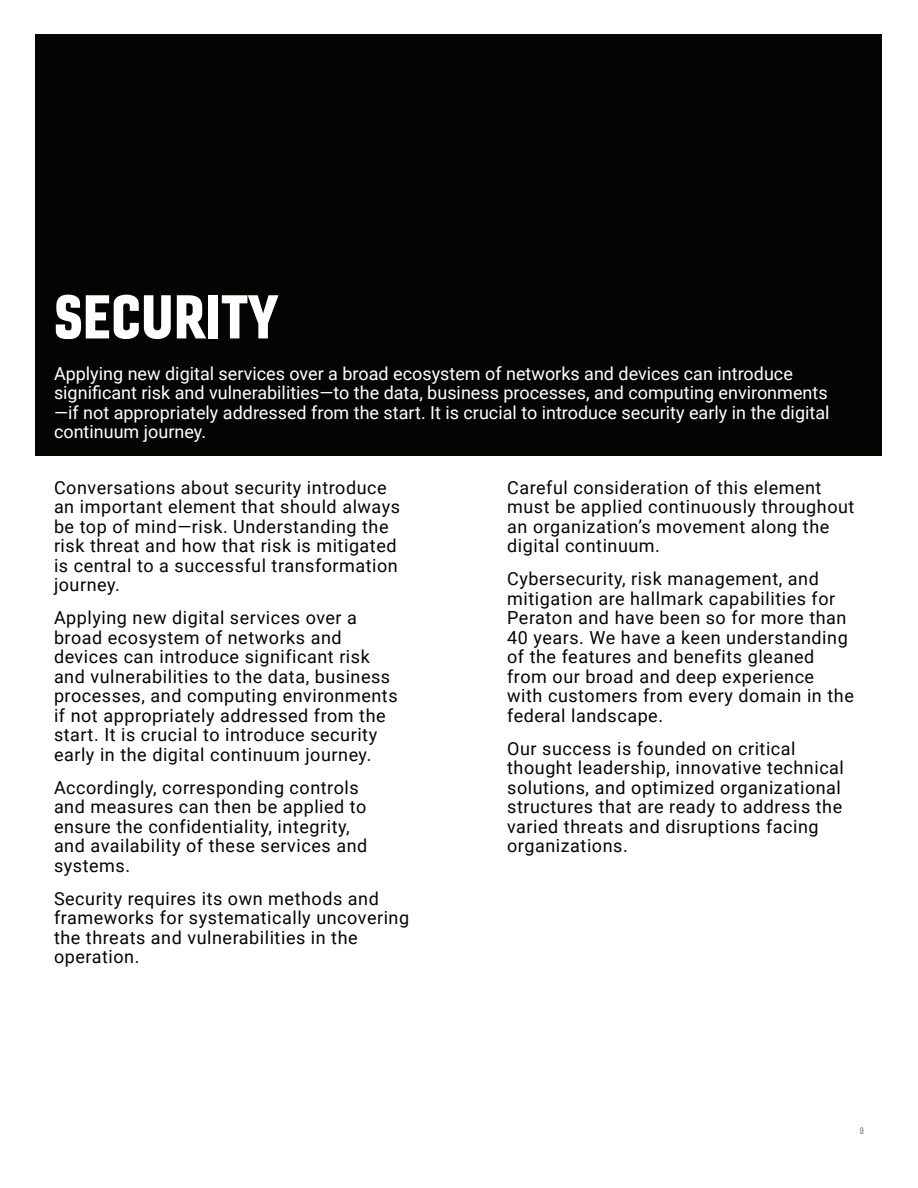
<style>
.page{position:relative;width:918px;height:1188px;background:#fff}
.page>*{position:absolute;margin:0;border:0;box-sizing:border-box;transform-origin:0 0}
.Cover_headline_40pt{font:60px "Gineso Con Bla";color:#fff}
.Body_Copy_12pt{font:18px/19.5px "Roboto";letter-spacing:.03em;color:#040503}
.Call_out_paragraph_-_left{font:18px/19.5px "Roboto";color:#fff}
.Page____Footer{font:9px "Gineso Con Boo";color:#54565b}
</style>
<div class="page">
<div style="left:36px;top:35px;width:846px;height:421px;background:#040503"></div>
<p class="Cover_headline_40pt" style="left:54px;top:277px;width:226px">SECURITY</p>
<p class="Call_out_paragraph_-_left" style="left:54px;top:363px;width:777px">Applying new digital services over a broad ecosystem of networks and devices can introduce significant risk and vulnerabilities—to the data, business processes, and computing environments —if not appropriately addressed from the start. It is crucial to introduce security early in the digital continuum journey.</p>
<p class="Body_Copy_12pt" style="left:507px;top:477px;width:349px">Careful consideration of this element must be applied continuously throughout an organization’s movement along the digital continuum.</p>
<p class="Body_Copy_12pt" style="left:507px;top:568px;width:348px">Cybersecurity, risk management, and mitigation are hallmark capabilities for Peraton and have been so for more than 40 years. We have a keen understanding of the features and benefits gleaned from our broad and deep experience with customers from every domain in the federal landscape.</p>
<p class="Body_Copy_12pt" style="left:507px;top:738px;width:338px">Our success is founded on critical thought leadership, innovative technical solutions, and optimized organizational structures that are ready to address the varied threats and disruptions facing organizations.</p>
<p class="Body_Copy_12pt" style="left:54px;top:477px;width:348px">Conversations about security introduce an important element that should always be top of mind—risk. Understanding the risk threat and how that risk is mitigated is central to a successful transformation journey.</p>
<p class="Body_Copy_12pt" style="left:54px;top:607px;width:345px">Applying new digital services over a broad ecosystem of networks and devices can introduce significant risk and vulnerabilities to the data, business processes, and computing environments if not appropriately addressed from the start. It is crucial to introduce security early in the digital continuum journey.</p>
<p class="Body_Copy_12pt" style="left:54px;top:777px;width:315px">Accordingly, corresponding controls and measures can then be applied to ensure the confidentiality, integrity, and availability of these services and systems.</p>
<p class="Body_Copy_12pt" style="left:54px;top:888px;width:357px">Security requires its own methods and frameworks for systematically uncovering the threats and vulnerabilities in the operation.</p>
<p class="Page____Footer" style="left:860px;top:1125px;width:6px">9</p>
</div>
